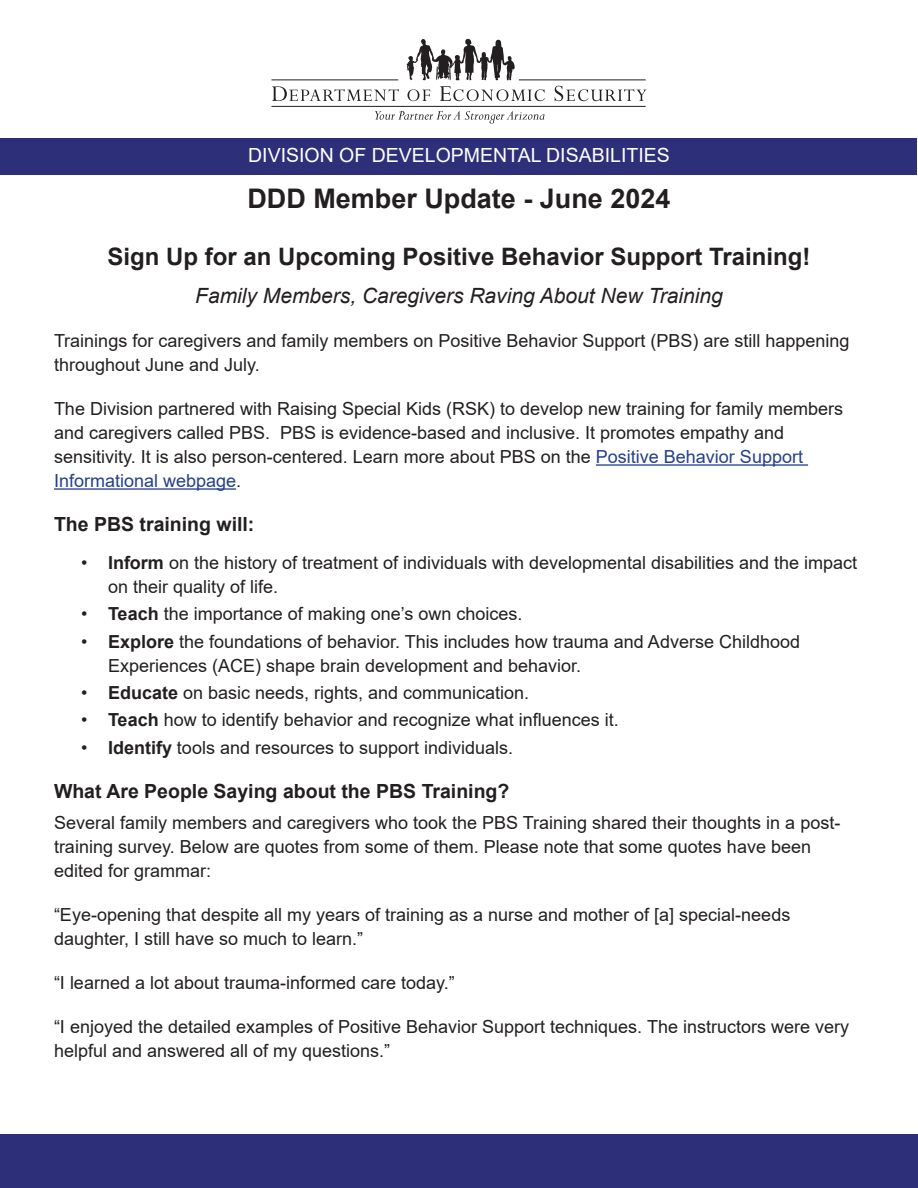
<style>
.page{position:relative;width:918px;height:1188px;background:#fff}
.page>*{position:absolute;margin:0;border:0;box-sizing:border-box;transform-origin:0 0}
.t1{font:700 27px "Arial";color:#231f20}
.t2{font:700 24px "Arial";color:#231f20}
.t3{font:italic 21px "Arial";color:#231f20}
.t4{font:700 19.5px "Arial";color:#231f20}
.t5{font:19.5px "Arial";color:#fff}
.t6{font:18px/24px "Arial";color:#231f20}
.s1{color:#253f8e}
.s2{font-weight:700}
</style>
<div class="page">
<div style="left:0;top:1134px;width:918px;height:54px;background:#2d3079"></div>
<div style="left:1px;top:138px;width:916px;height:36px;background:#2d3079"></div>
<svg style="left:272px;top:86px;width:127px;height:15px"></svg>
<svg style="left:375px;top:111px;width:170px;height:13px"></svg>
<svg style="left:407px;top:39px;width:108px;height:41px"></svg>
<svg style="left:407px;top:89px;width:23px;height:12px"></svg>
<svg style="left:440px;top:86px;width:105px;height:15px"></svg>
<svg style="left:555px;top:86px;width:92px;height:15px"></svg>
<hr style="left:271px;top:79px;width:127px;height:1px;background:#231f20">
<hr style="left:519px;top:79px;width:127px;height:1px;background:#231f20">
<hr style="left:271px;top:106px;width:375px;height:1px;background:#231f20">
<hr style="left:596px;top:464px;width:212px;height:2px;background:#253f8e">
<hr style="left:54px;top:488px;width:182px;height:2px;background:#253f8e">
<p class="t5" style="left:248px;top:142px;width:423px">DIVISION OF DEVELOPMENTAL DISABILITIES</p>
<h1 class="t1" style="left:247px;top:180px;width:425px">DDD Member Update - June 2024</h1>
<h2 class="t2" style="left:108px;top:240px;width:704px">Sign Up for an Upcoming Positive Behavior Support Training!</h2>
<p class="t3" style="left:195px;top:282px;width:529px">Family Members, Caregivers Raving About New Training</p>
<p class="t6" style="left:54px;top:328px;width:797px">Trainings for caregivers and family members on Positive Behavior Support (PBS) are still happening throughout June and July.</p>
<p class="t6" style="left:54px;top:397px;width:791px">The Division partnered with Raising Special Kids (RSK) to develop new training for family members and caregivers called PBS. PBS is evidence-based and inclusive. It promotes empathy and sensitivity. It is also person-centered. Learn more about PBS on the <span class="s1">Positive Behavior Support Informational webpage</span>.</p>
<p class="t4" style="left:54px;top:511px;width:202px">The PBS training will:</p>
<p class="t6" style="left:108px;top:550px;width:751px;text-indent:-27px">• <span class="s2">Inform</span> on the history of treatment of individuals with developmental disabilities and the impact on their quality of life.</p>
<p class="t6" style="left:81px;top:602px;width:443px">• <span class="s2">Teach</span> the importance of making one’s own choices.</p>
<p class="t6" style="left:108px;top:629px;width:694px;text-indent:-27px">• <span class="s2">Explore</span> the foundations of behavior. This includes how trauma and Adverse Childhood<br>Experiences (ACE) shape brain development and behavior.</p>
<p class="t6" style="left:81px;top:680px;width:450px">• <span class="s2">Educate</span> on basic needs, rights, and communication.</p>
<p class="t6" style="left:81px;top:708px;width:539px">• <span class="s2">Teach</span> how to identify behavior and recognize what influences it.</p>
<p class="t6" style="left:81px;top:735px;width:434px">• <span class="s2">Identify</span> tools and resources to support individuals.</p>
<p class="t4" style="left:54px;top:777px;width:457px">What Are People Saying about the PBS Training?</p>
<p class="t6" style="left:54px;top:810px;width:788px">Several family members and caregivers who took the PBS Training shared their thoughts in a post&shy;training survey. Below are quotes from some of them. Please note that some quotes have been edited for grammar:</p>
<p class="t6" style="left:54px;top:902px;width:738px">“Eye-opening that despite all my years of training as a nurse and mother of [a] special-needs daughter, I still have so much to learn.”</p>
<p class="t6" style="left:54px;top:971px;width:402px">“I learned a lot about trauma-informed care today.”</p>
<p class="t6" style="left:54px;top:1015px;width:797px">“I enjoyed the detailed examples of Positive Behavior Support techniques. The instructors were very helpful and answered all of my questions.”</p>
</div>
